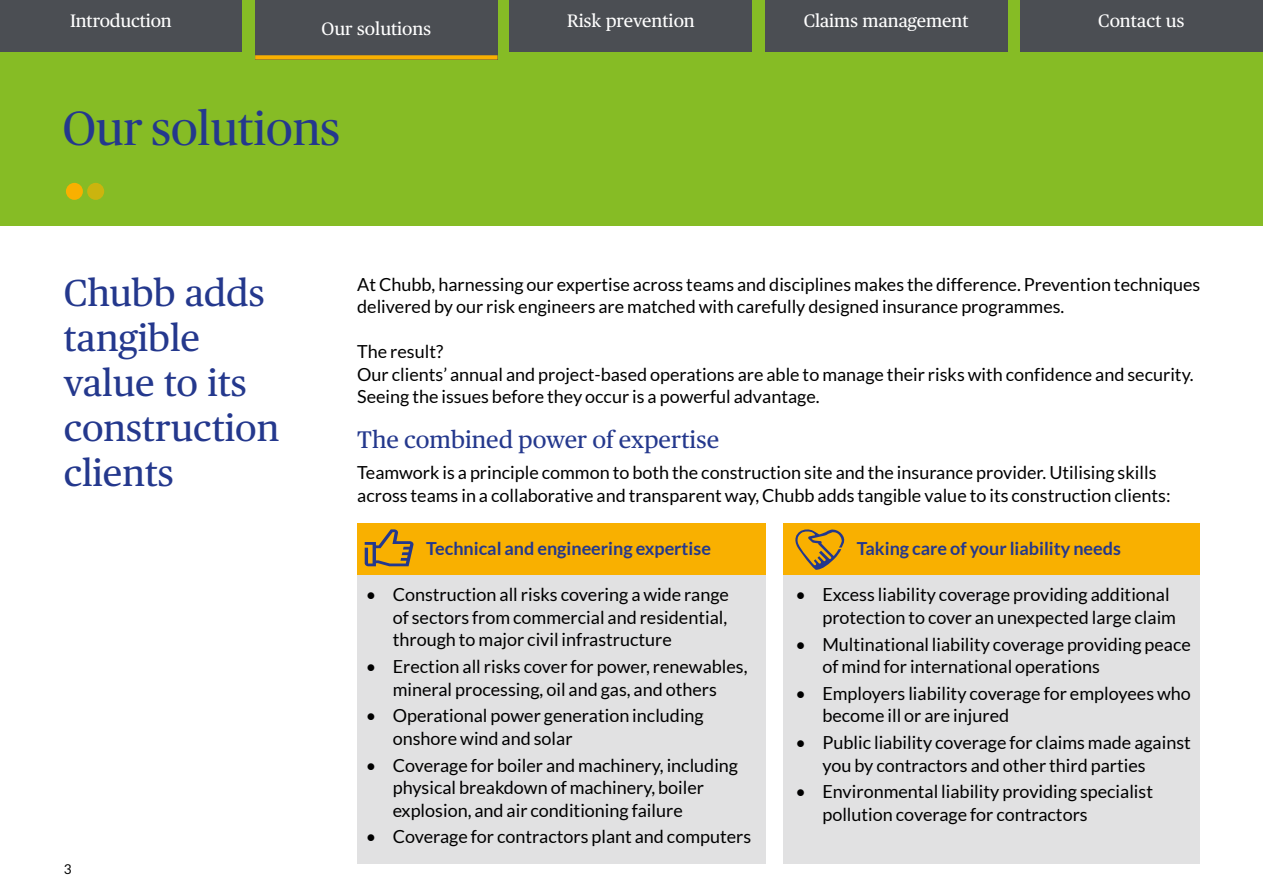
<style>
.page{position:relative;width:1263px;height:893px;background:#fff}
.page>*{position:absolute;margin:0;border:0;box-sizing:border-box;transform-origin:0 0}
.t1{font:48px "Chubb Publico";color:#24388d}
.t2{font:37.5px/45px "Chubb Publico Text";color:#24388d}
.t3{font:24px "Chubb Publico Text";color:#24388d}
.t4{font:18px/22.5px "Lato";color:#000}
.t5{font:18px "Chubb Publico Text";color:#fff}
.t6{font:700 18px "Lato";color:#24388d}
.t7{font:13.5px "Lato";color:#000}
</style>
<div class="page">
<div style="left:783px;top:523px;width:417px;height:340px;background:#e1e1e2"></div>
<div style="left:357px;top:523px;width:408px;height:340px;background:#e1e1e2"></div>
<div style="left:0;top:0;width:1263px;height:225px;background:#86bc25"></div>
<div style="left:66px;top:183px;width:17px;height:17px;background:#f9b000;border-radius:50%"></div>
<div style="left:87px;top:183px;width:17px;height:17px;background:#cbb40e;border-radius:50%"></div>
<div style="left:0;top:0;width:242px;height:51px;background:#4b4e53"></div>
<div style="left:510px;top:0;width:242px;height:51px;background:#4b4e53"></div>
<div style="left:765px;top:0;width:242px;height:51px;background:#4b4e53"></div>
<div style="left:1020px;top:0;width:242px;height:51px;background:#4b4e53"></div>
<div style="left:255px;top:0;width:242px;height:60px;background:#4b4e53"></div>
<div style="left:255px;top:55px;width:242px;height:5px;background:#f9b000"></div>
<div style="left:357px;top:523px;width:408px;height:51px;background:#f9b000"></div>
<div style="left:783px;top:523px;width:417px;height:51px;background:#f9b000"></div>
<svg style="left:365px;top:529px;width:49px;height:37px"></svg>
<svg style="left:795px;top:529px;width:50px;height:41px"></svg>
<p class="t5" style="left:70px;top:7px;width:103px">Introduction</p>
<p class="t5" style="left:567px;top:7px;width:129px">Risk prevention</p>
<p class="t5" style="left:804px;top:7px;width:166px">Claims management</p>
<p class="t5" style="left:1098px;top:7px;width:88px">Contact us</p>
<p class="t5" style="left:322px;top:15px;width:111px">Our solutions</p>
<p class="t1" style="left:63px;top:94px;width:279px">Our solutions</p>
<p class="t2" style="left:64px;top:268px;width:217px">Chubb adds tangible value to its construction clients</p>
<p class="t4" style="left:357px;top:273px;width:845px">At Chubb, harnessing our expertise across teams and disciplines makes the difference. Prevention techniques delivered by our risk engineers are matched with carefully designed insurance programmes.</p>
<p class="t4" style="left:357px;top:340px;width:838px">The result?<br>Our clients’ annual and project-based operations are able to manage their risks with confidence and security.<br>Seeing the issues before they occur is a powerful advantage.</p>
<p class="t3" style="left:357px;top:422px;width:363px">The combined power of expertise</p>
<p class="t4" style="left:357px;top:461px;width:815px">Teamwork is a principle common to both the construction site and the insurance provider. Utilising skills across teams in a collaborative and transparent way, Chubb adds tangible value to its construction clients:</p>
<p class="t6" style="left:426px;top:538px;width:286px">Technical and engineering expertise</p>
<p class="t4" style="left:393px;top:583px;width:338px;text-align:justify;text-indent:-27px">• Construction all risks covering a wide range of sectors from commercial and residential, through to major civil infrastructure</p>
<p class="t4" style="left:366px;top:655px;width:383px;text-align:center">• Erection all risks cover for power, renewables, mineral processing, oil and gas, and others</p>
<p class="t4" style="left:393px;top:704px;width:313px;text-indent:-27px">• Operational power generation including onshore wind and solar</p>
<p class="t4" style="left:393px;top:754px;width:347px;text-indent:-27px">• Coverage for boiler and machinery, including physical breakdown of machinery, boiler explosion, and air conditioning failure</p>
<p class="t4" style="left:366px;top:825px;width:387px">• Coverage for contractors plant and computers</p>
<p class="t6" style="left:857px;top:538px;width:265px">Taking care of your liability needs</p>
<p class="t4" style="left:822px;top:583px;width:355px;text-indent:-27px">• Excess liability coverage providing additional protection to cover an unexpected large claim</p>
<p class="t4" style="left:822px;top:633px;width:370px;text-indent:-27px">• Multinational liability coverage providing peace of mind for international operations</p>
<p class="t4" style="left:822px;top:682px;width:370px;text-indent:-27px">• Employers liability coverage for employees who become ill or are injured</p>
<p class="t4" style="left:822px;top:731px;width:370px;text-indent:-27px">• Public liability coverage for claims made against you by contractors and other third parties</p>
<p class="t4" style="left:822px;top:780px;width:332px;text-indent:-27px">• Environmental liability providing specialist pollution coverage for contractors</p>
<p class="t7" style="left:64px;top:862px;width:9px">3</p>
</div>
